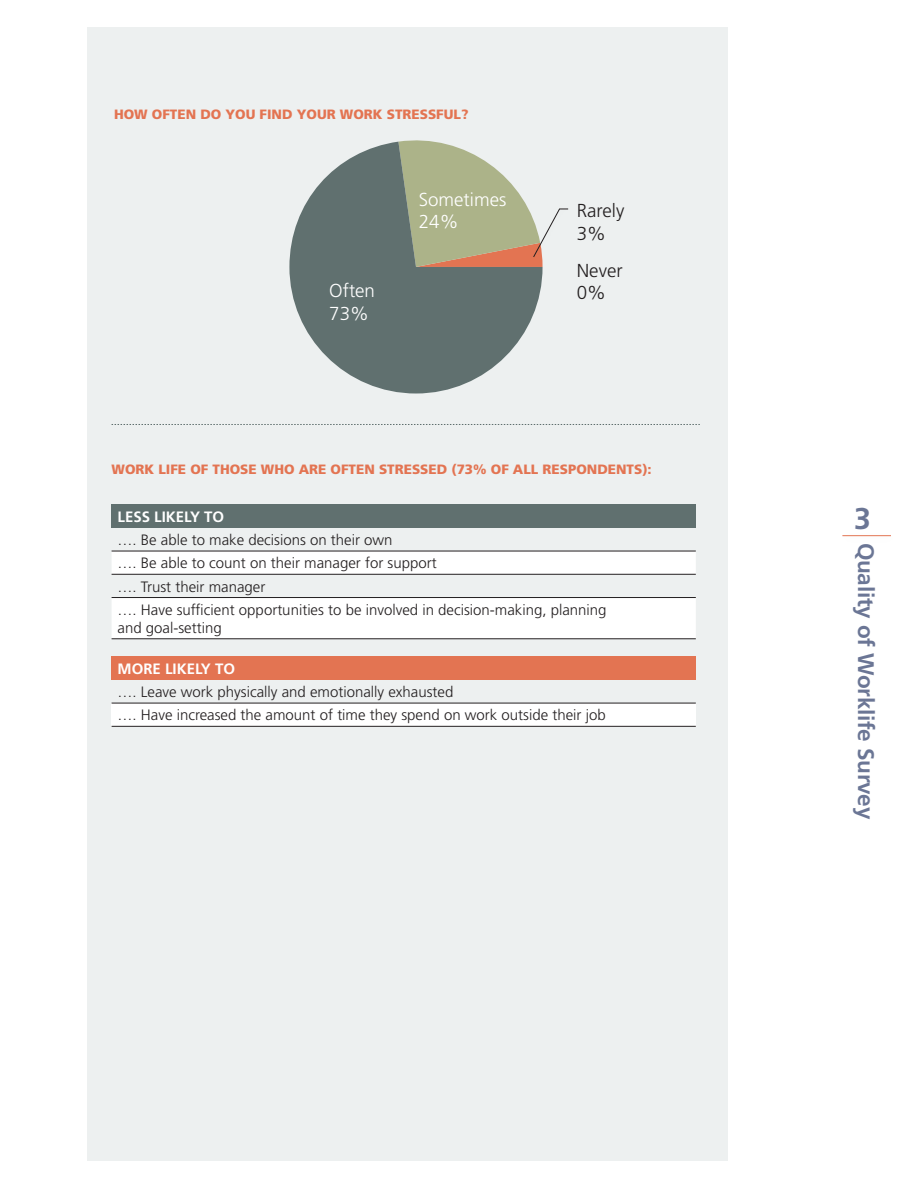
<style>
.page{position:relative;width:918px;height:1188px;background:#fff}
.page>*{position:absolute;margin:0;border:0;box-sizing:border-box;transform-origin:0 0}
.t1{font:700 30px "Frutiger LT Std";color:#6b7695}
.t2{font:700 22.5px "Frutiger LT Std";letter-spacing:-.01em;color:#6b7695}
.Paragraph_Style_1{font:300 18.75px/22.5px "Frutiger LT Std";color:#fff}
.Paragraph_Style_1-2{font:300 18.75px "Frutiger LT Std";color:#231f20}
.Paragraph_Style_1-3{font:300 15px/18px "Frutiger LT Std";color:#231f20}
.Paragraph_Style_1-4{font:700 15px "Frutiger LT Std";color:#fff}
.Paragraph_Style_1-5{font:900 13.5px "Frutiger LT Std";color:#e37452}
</style>
<div class="page">
<div style="left:88px;top:27px;width:640px;height:1134px;background:#edf0f0"></div>
<svg style="left:289px;top:142px;width:254px;height:252px;fill:#60706f"></svg>
<svg style="left:398px;top:140px;width:171px;height:127px"></svg>
<div style="left:112px;top:505px;width:584px;height:23px;background:#60706f"></div>
<svg style="left:112px;top:552px;width:584px;height:87px;fill:#fff"></svg>
<hr style="left:112px;top:551px;width:584px;height:1px;background:#231f20">
<hr style="left:112px;top:574px;width:584px;height:1px;background:#231f20">
<hr style="left:112px;top:597px;width:584px;height:1px;background:#231f20">
<hr style="left:112px;top:639px;width:584px;height:1px;background:#231f20">
<div style="left:112px;top:657px;width:584px;height:23px;background:#e37452"></div>
<div style="left:112px;top:703px;width:584px;height:23px;background:#fff"></div>
<hr style="left:112px;top:703px;width:584px;height:1px;background:#231f20">
<hr style="left:112px;top:726px;width:584px;height:1px;background:#231f20">
<svg style="left:112px;top:424px;width:588px;height:1px"></svg>
<hr style="left:842px;top:535px;width:49px;height:1px;background:#e37452">
<p class="Paragraph_Style_1-5" style="left:114px;top:106px;width:356px">HOW OFTEN DO YOU FIND YOUR WORK STRESSFUL?</p>
<p class="Paragraph_Style_1" style="left:329px;top:280px;width:47px">Often<br>73%</p>
<p class="Paragraph_Style_1" style="left:419px;top:188px;width:89px">Sometimes</p>
<p class="Paragraph_Style_1" style="left:419px;top:211px;width:41px">24%</p>
<p class="Paragraph_Style_1-2" style="left:577px;top:200px;width:49px">Rarely</p>
<p class="Paragraph_Style_1-2" style="left:577px;top:222px;width:31px">3%</p>
<p class="Paragraph_Style_1-2" style="left:577px;top:260px;width:47px">Never</p>
<p class="Paragraph_Style_1-2" style="left:577px;top:282px;width:31px">0%</p>
<p class="Paragraph_Style_1-5" style="left:112px;top:461px;width:542px">WORK LIFE OF THOSE WHO ARE OFTEN STRESSED (73% OF ALL RESPONDENTS):</p>
<p class="Paragraph_Style_1-4" style="left:118px;top:508px;width:108px">LESS LIKELY TO</p>
<p class="Paragraph_Style_1-3" style="left:118px;top:531px;width:277px">…. Be able to make decisions on their own</p>
<p class="Paragraph_Style_1-3" style="left:118px;top:554px;width:321px">…. Be able to count on their manager for support</p>
<p class="Paragraph_Style_1-3" style="left:118px;top:578px;width:149px">…. Trust their manager</p>
<p class="Paragraph_Style_1-3" style="left:118px;top:601px;width:491px">…. Have sufficient opportunities to be involved in decision-making, planning and goal-setting</p>
<p class="Paragraph_Style_1-4" style="left:118px;top:660px;width:119px">MORE LIKELY TO</p>
<p class="Paragraph_Style_1-3" style="left:118px;top:683px;width:337px">…. Leave work physically and emotionally exhausted</p>
<p class="Paragraph_Style_1-3" style="left:118px;top:706px;width:490px">…. Have increased the amount of time they spend on work outside their job</p>
<p class="t1" style="left:854px;top:501px;width:18px">3</p>
<p class="t2" style="left:879px;top:543px;width:278px;rotate:90deg">Quality of Worklife Survey</p>
</div>
